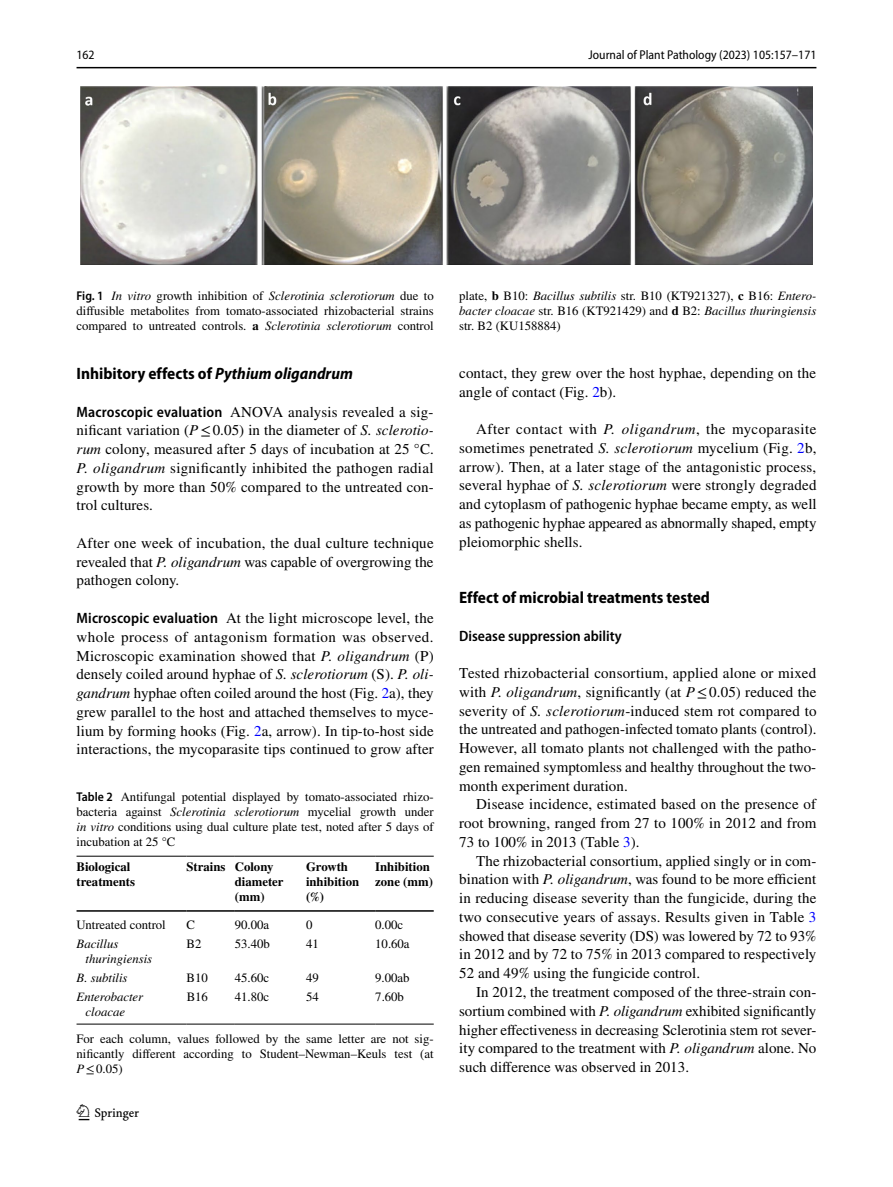
<style>
.page{position:relative;width:893px;height:1187px;background:#fff}
.page>*{position:absolute;margin:0;border:0;box-sizing:border-box;transform-origin:0 0}
.t1{font:22.5px "Springnew Regular 2";color:#000}
.t2{font:700 semi-condensed 16.5px "Myriad Pro";color:#000}
.t3{font:15px/18.8px "STIX";letter-spacing:.005em;color:#000;text-align:justify}
.t4{font:600 semi-condensed 15px "Myriad Pro";color:#000}
.t5{font:12.75px/15px "STIX";color:#000;text-align:justify}
.t6{font:700 12.75px/15px "STIX";color:#000}
.t7{font:italic 12.75px/15px "STIX";color:#000}
.t8{font:semi-condensed 12.75px "Myriad Pro";color:#000}
.s1{font-family:"Myriad Pro";font-weight:600;font-stretch:semi-condensed}
.s2{font-style:italic}
.s3{font-weight:700}
.s4{color:#00f}
</style>
<div class="page">
<hr style="left:77px;top:67px;width:739px;height:1px;background:#000">
<img style="left:81px;top:87px;width:731px;height:177px">
<hr style="left:77px;top:855px;width:110px;height:1px;background:#000">
<hr style="left:77px;top:910px;width:110px;height:1px;background:#000">
<hr style="left:187px;top:855px;width:48px;height:1px;background:#000">
<hr style="left:187px;top:910px;width:48px;height:1px;background:#000">
<hr style="left:235px;top:855px;width:71px;height:1px;background:#000">
<hr style="left:235px;top:910px;width:71px;height:1px;background:#000">
<hr style="left:306px;top:855px;width:69px;height:1px;background:#000">
<hr style="left:306px;top:910px;width:69px;height:1px;background:#000">
<hr style="left:375px;top:855px;width:59px;height:1px;background:#000">
<hr style="left:375px;top:910px;width:59px;height:1px;background:#000">
<hr style="left:77px;top:1023px;width:110px;height:1px;background:#000">
<hr style="left:187px;top:1023px;width:48px;height:1px;background:#000">
<hr style="left:235px;top:1023px;width:71px;height:1px;background:#000">
<hr style="left:306px;top:1023px;width:69px;height:1px;background:#000">
<hr style="left:375px;top:1023px;width:59px;height:1px;background:#000">
<p class="t8" style="left:77px;top:48px;width:20px">162</p>
<p class="t8" style="left:589px;top:48px;width:229px">Journal of Plant Pathology (2023) 105:157–171</p>
<p class="t5" style="left:77px;top:289px;width:359px"><span class="s1">Fig. 1</span> <span class="s2">In vitro</span> growth inhibition of <span class="s2">Sclerotinia sclerotiorum</span> due to diffusible metabolites from tomato-associated rhizobacterial strains compared to untreated controls. <span class="s3">a</span> <span class="s2">Sclerotinia sclerotiorum</span> control</p>
<p class="t5" style="left:459px;top:289px;width:359px">plate, <span class="s3">b</span> B10: <span class="s2">Bacillus subtilis</span> str. B10 (KT921327), <span class="s3">c</span> B16: <span class="s2">Entero&shy;bacter cloacae</span> str. B16 (KT921429) and <span class="s3">d</span> B2: <span class="s2">Bacillus thuringiensis </span>str. B2 (KU158884)</p>
<p class="t2" style="left:77px;top:364px;width:278px">Inhibitory effects of <span class="s2">Pythium oligandrum</span></p>
<p class="t3" style="left:77px;top:403px;width:359px"><span class="s1">Macroscopic evaluation</span> ANOVA analysis revealed a sig&shy;nificant variation (<span class="s2">P</span>≤0.05) in the diameter of <span class="s2">S. sclerotio&shy;rum</span> colony, measured after 5 days of incubation at 25 °C.<br><span class="s2">P. oligandrum</span> significantly inhibited the pathogen radial growth by more than 50% compared to the untreated con&shy;trol cultures.</p>
<p class="t3" style="left:77px;top:534px;width:359px">After one week of incubation, the dual culture technique revealed that <span class="s2">P. oligandrum</span> was capable of overgrowing the pathogen colony.</p>
<p class="t3" style="left:77px;top:609px;width:359px"><span class="s1">Microscopic evaluation</span> At the light microscope level, the whole process of antagonism formation was observed.<br>Microscopic examination showed that <span class="s2">P. oligandrum</span> (P) densely coiled around hyphae of <span class="s2">S. sclerotiorum</span> (S). <span class="s2">P. oli&shy;gandrum</span> hyphae often coiled around the host (Fig. <span class="s4">2</span>a), they grew parallel to the host and attached themselves to myce&shy;lium by forming hooks (Fig. <span class="s4">2</span>a, arrow). In tip-to-host side interactions, the mycoparasite tips continued to grow after</p>
<p class="t5" style="left:77px;top:789px;width:359px"><span class="s1">Table 2</span> Antifungal potential displayed by tomato-associated rhizo&shy;bacteria against <span class="s2">Sclerotinia sclerotiorum</span> mycelial growth under <span class="s2">in vitro</span> conditions using dual culture plate test, noted after 5 days of incubation at 25 °C</p>
<p class="t6" style="left:77px;top:859px;width:60px">Biological treatments</p>
<p class="t6" style="left:235px;top:859px;width:50px;text-indent:-48px">Strains Colony diameter (mm)</p>
<p class="t6" style="left:306px;top:859px;width:55px">Growth inhibition (%)</p>
<p class="t6" style="left:375px;top:859px;width:59px">Inhibition zone (mm)</p>
<p class="t5" style="left:77px;top:918px;width:91px">Untreated control</p>
<p class="t5" style="left:187px;top:918px;width:10px">C</p>
<p class="t5" style="left:235px;top:918px;width:36px">90.00a</p>
<p class="t5" style="left:306px;top:918px;width:8px">0</p>
<p class="t5" style="left:375px;top:918px;width:29px">0.00c</p>
<p class="t7" style="left:86px;top:935px;width:68px;text-indent:-9px">Bacillus thuringiensis</p>
<p class="t5" style="left:187px;top:936px;width:16px">B2</p>
<p class="t5" style="left:235px;top:936px;width:37px">53.40b</p>
<p class="t5" style="left:306px;top:936px;width:14px">41</p>
<p class="t5" style="left:375px;top:936px;width:36px">10.60a</p>
<p class="t7" style="left:77px;top:969px;width:53px">B. subtilis</p>
<p class="t5" style="left:187px;top:970px;width:23px">B10</p>
<p class="t5" style="left:235px;top:970px;width:36px">45.60c</p>
<p class="t5" style="left:306px;top:970px;width:14px">49</p>
<p class="t5" style="left:375px;top:970px;width:36px">9.00ab</p>
<p class="t7" style="left:86px;top:988px;width:59px;text-indent:-9px">Enterobacter cloacae</p>
<p class="t5" style="left:187px;top:989px;width:23px">B16</p>
<p class="t5" style="left:235px;top:989px;width:36px">41.80c</p>
<p class="t5" style="left:306px;top:989px;width:14px">54</p>
<p class="t5" style="left:375px;top:989px;width:30px">7.60b</p>
<p class="t5" style="left:77px;top:1032px;width:359px">For each column, values followed by the same letter are not sig&shy;nificantly different according to Student–Newman–Keuls test (at <span class="s2">P</span>≤0.05)</p>
<h1 class="t1" style="left:79px;top:1104px;width:62px">1 3</h1>
<p class="t3" style="left:459px;top:364px;width:358px">contact, they grew over the host hyphae, depending on the angle of contact (Fig. <span class="s4">2</span>b).</p>
<p class="t3" style="left:459px;top:421px;width:359px;text-indent:17px">After contact with <span class="s2">P. oligandrum</span>, the mycoparasite sometimes penetrated <span class="s2">S. sclerotiorum</span> mycelium (Fig. <span class="s4">2</span>b, arrow). Then, at a later stage of the antagonistic process, several hyphae of <span class="s2">S. sclerotiorum</span> were strongly degraded and cytoplasm of pathogenic hyphae became empty, as well as pathogenic hyphae appeared as abnormally shaped, empty pleiomorphic shells.</p>
<p class="t2" style="left:459px;top:588px;width:252px">Effect of microbial treatments tested</p>
<p class="t4" style="left:459px;top:627px;width:164px">Disease suppression ability</p>
<p class="t3" style="left:459px;top:664px;width:359px">Tested rhizobacterial consortium, applied alone or mixed with <span class="s2">P. oligandrum</span>, significantly (at <span class="s2">P</span>≤0.05) reduced the severity of <span class="s2">S. sclerotiorum</span>-induced stem rot compared to the untreated and pathogen-infected tomato plants (control).<br>However, all tomato plants not challenged with the patho&shy;gen remained symptomless and healthy throughout the two&shy;month experiment duration.</p>
<p class="t3" style="left:459px;top:796px;width:359px;text-indent:17px">Disease incidence, estimated based on the presence of root browning, ranged from 27 to 100% in 2012 and from 73 to 100% in 2013 (Table <span class="s4">3</span>).</p>
<p class="t3" style="left:459px;top:852px;width:359px;text-indent:17px">The rhizobacterial consortium, applied singly or in com&shy;bination with <span class="s2">P. oligandrum</span>, was found to be more efficient in reducing disease severity than the fungicide, during the two consecutive years of assays. Results given in Table <span class="s4">3 </span>showed that disease severity (DS) was lowered by 72 to 93% in 2012 and by 72 to 75% in 2013 compared to respectively 52 and 49% using the fungicide control.</p>
<p class="t3" style="left:459px;top:983px;width:359px;text-indent:17px">In 2012, the treatment composed of the three-strain con&shy;sortium combined with <span class="s2">P. oligandrum</span> exhibited significantly higher effectiveness in decreasing Sclerotinia stem rot sever&shy;ity compared to the treatment with <span class="s2">P. oligandrum</span> alone. No such difference was observed in 2013.</p>
</div>
